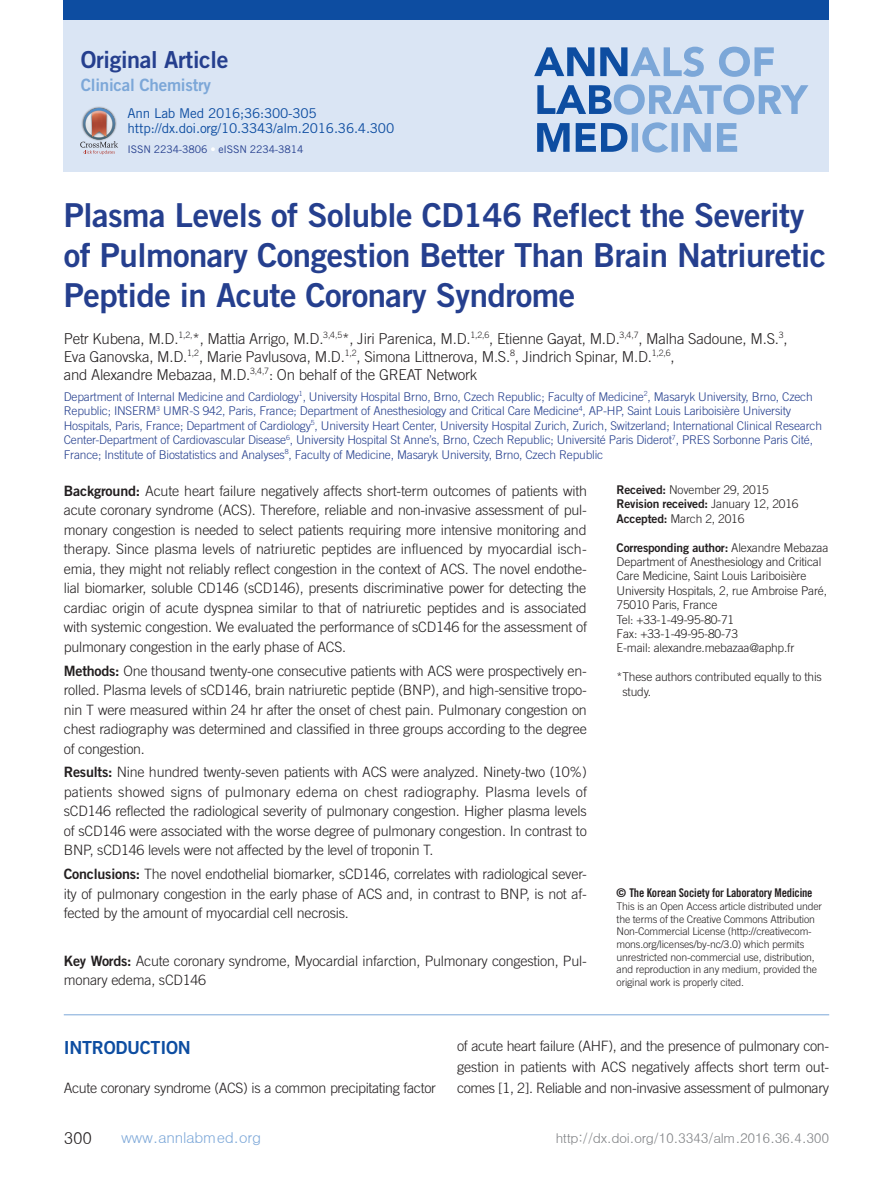
<style>
.page{position:relative;width:893px;height:1191px;background:#fff}
.page>*{position:absolute;margin:0;border:0;box-sizing:border-box;transform-origin:0 0}
.제목{font:33px/39.6px "Trade Gothic LT Std Bd 2";letter-spacing:-.015em;color:#253f8e}
.논문분류{font:23.4px "Trade Gothic LT Std Bd 2";letter-spacing:-.015em;color:#253f8e}
.본문대제목{font:18px "Trade Gothic LT Std Bd 2";letter-spacing:-.015em;color:#0d4da1}
.논문소분류{font:16.95px "Trade Gothic LT Std Bd 2";letter-spacing:-.015em;color:#7ca7d8}
.URL{font:16.5px "Dotum";color:#231f20}
.저자{font:300 15px/18px "Trade Gothic LT Std";letter-spacing:-.015em;color:#231f20}
.URL-2{font:15px "Dotum";letter-spacing:-.02em;color:#7ca7d8}
.초록{font:300 14.25px/19.5px "Trade Gothic LT Std";letter-spacing:-.015em;color:#231f20;text-align:justify}
.본문_0{font:300 14.25px/21px "Trade Gothic LT Std";letter-spacing:-.025em;color:#231f20;text-align:justify}
.t1{font:13.5px "Dotum";letter-spacing:-.03em;color:#808285}
.DOI_단락{font:13.5px "Trade Gothic LT Std";letter-spacing:-.015em;color:#0d4da1}
.서지단락{font:13.5px "Trade Gothic LT Std";letter-spacing:-.015em;color:#0d4da1}
.소속{font:300 12px/14.4px "Trade Gothic LT Std";letter-spacing:-.015em;color:#253f8e}
.교신저자{font:300 12px/14.4px "Trade Gothic LT Std";letter-spacing:-.015em;color:#231f20}
.교신저자-2{font:12px "Trade Gothic LT Std Bd 2";letter-spacing:-.015em;color:#231f20}
.t2{font:12px "Trade Gothic LT Std Bd Cn 20";letter-spacing:-.015em;color:#231f20}
.t3{font:300 10.5px/12.6px "Trade Gothic LT Std";letter-spacing:-.015em;color:#231f20}
.ISSN{font:10.5px "Trade Gothic LT Std";letter-spacing:-.015em;color:#253f8e}
.s1{color:#fff}
.s2{font-family:"Trade Gothic LT Std Bd 2";font-weight:400}
.s3{font-family:"Trade Gothic LT Std";font-weight:300}
.s4{font-family:"Trade Gothic LT Std Bd 2"}
</style>
<div class="page">
<div style="left:64px;top:0;width:765px;height:172px;background:#dae5f4"></div>
<div style="left:64px;top:0;width:765px;height:19px;background:#0d4da1"></div>
<svg style="left:537px;top:122px;width:200px;height:30px"></svg>
<svg style="left:537px;top:84px;width:271px;height:31px"></svg>
<svg style="left:534px;top:47px;width:240px;height:30px"></svg>
<hr style="left:64px;top:1014px;width:765px;height:1px;background:#7ca7d8">
<img style="left:93px;top:106px;width:12px;height:2px">
<svg style="left:80px;top:108px;width:38px;height:46px"></svg>
<p class="논문분류" style="left:81px;top:45px;width:149px">Original Article</p>
<p class="논문소분류" style="left:81px;top:75px;width:132px">Clinical Chemistry</p>
<p class="서지단락" style="left:128px;top:105px;width:191px">Ann Lab Med 2016;36:300-305</p>
<p class="DOI_단락" style="left:128px;top:120px;width:268px">http://dx.doi.org/10.3343/alm.2016.36.4.300</p>
<p class="ISSN" style="left:128px;top:143px;width:177px">ISSN 2234-3806 <span class="s1">•</span> eISSN 2234-3814</p>
<p class="제목" style="left:64px;top:195px;width:764px">Plasma Levels of Soluble CD146 Reflect the Severity of Pulmonary Congestion Better Than Brain Natriuretic<br>Peptide in Acute Coronary Syndrome</p>
<p class="저자" style="left:64px;top:329px;width:725px">Petr Kubena, M.D.<sup>1,2,</sup>*, Mattia Arrigo, M.D.<sup>3,4,5</sup>*, Jiri Parenica, M.D.<sup>1,2,6</sup>, Etienne Gayat, M.D.<sup>3,4,7</sup>, Malha Sadoune, M.S.<sup>3</sup>,<br>Eva Ganovska, M.D.<sup>1,2</sup>, Marie Pavlusova, M.D.<sup>1,2</sup>, Simona Littnerova, M.S.<sup>8</sup>, Jindrich Spinar, M.D.<sup>1,2,6</sup>,<br>and Alexandre Mebazaa, M.D.<sup>3,4,7</sup>: On behalf of the GREAT Network</p>
<p class="소속" style="left:64px;top:389px;width:760px">Department of Internal Medicine and Cardiology<sup>1</sup>, University Hospital Brno, Brno, Czech Republic; Faculty of Medicine<sup>2</sup>, Masaryk University, Brno, Czech Republic; INSERM<sup>3</sup> UMR-S 942, Paris, France; Department of Anesthesiology and Critical Care Medicine<sup>4</sup>, AP-HP, Saint Louis Lariboisière University Hospitals, Paris, France; Department of Cardiology<sup>5</sup>, University Heart Center, University Hospital Zurich, Zurich, Switzerland; International Clinical Research Center-Department of Cardiovascular Disease<sup>6</sup>, University Hospital St Anne’s, Brno, Czech Republic; Université Paris Diderot<sup>7</sup>, PRES Sorbonne Paris Cité, France; Institute of Biostatistics and Analyses<sup>8</sup>, Faculty of Medicine, Masaryk University, Brno, Czech Republic</p>
<p class="초록" style="left:64px;top:481px;width:525px"><span class="s2">Background:</span> Acute heart failure negatively affects short-term outcomes of patients with acute coronary syndrome (ACS). Therefore, reliable and non-invasive assessment of pul&shy;monary congestion is needed to select patients requiring more intensive monitoring and therapy. Since plasma levels of natriuretic peptides are influenced by myocardial isch&shy;emia, they might not reliably reflect congestion in the context of ACS. The novel endothe&shy;lial biomarker, soluble CD146 (sCD146), presents discriminative power for detecting the cardiac origin of acute dyspnea similar to that of natriuretic peptides and is associated with systemic congestion. We evaluated the performance of sCD146 for the assessment of pulmonary congestion in the early phase of ACS.</p>
<p class="초록" style="left:64px;top:660px;width:525px"><span class="s2">Methods:</span> One thousand twenty-one consecutive patients with ACS were prospectively en&shy;rolled. Plasma levels of sCD146, brain natriuretic peptide (BNP), and high-sensitive tropo&shy;nin T were measured within 24 hr after the onset of chest pain. Pulmonary congestion on chest radiography was determined and classified in three groups according to the degree of congestion.</p>
<p class="초록" style="left:64px;top:762px;width:525px"><span class="s2">Results:</span> Nine hundred twenty-seven patients with ACS were analyzed. Ninety-two (10%) patients showed signs of pulmonary edema on chest radiography. Plasma levels of sCD146 reflected the radiological severity of pulmonary congestion. Higher plasma levels of sCD146 were associated with the worse degree of pulmonary congestion. In contrast to BNP, sCD146 levels were not affected by the level of troponin T.</p>
<p class="초록" style="left:64px;top:864px;width:524px"><span class="s2">Conclusions:</span> The novel endothelial biomarker, sCD146, correlates with radiological sever&shy;ity of pulmonary congestion in the early phase of ACS and, in contrast to BNP, is not af&shy;fected by the amount of myocardial cell necrosis.</p>
<p class="초록" style="left:64px;top:950px;width:524px"><span class="s2">Key Words:</span> Acute coronary syndrome, Myocardial infarction, Pulmonary congestion, Pul&shy;monary edema, sCD146</p>
<p class="교신저자" style="left:617px;top:482px;width:154px"><span class="s2">Received:</span> November 29, 2015</p>
<p class="교신저자-2" style="left:617px;top:496px;width:183px">Revision received: <span class="s3">January 12, 2016</span></p>
<p class="교신저자" style="left:617px;top:511px;width:129px"><span class="s2">Accepted:</span> March 2, 2016</p>
<p class="교신저자-2" style="left:617px;top:540px;width:213px">Corresponding author: <span class="s3">Alexandre Mebazaa</span></p>
<p class="교신저자" style="left:617px;top:554px;width:212px">Department of Anesthesiology and Critical Care Medicine, Saint Louis Lariboisière University Hospitals, 2, rue Ambroise Paré, 75010 Paris, France</p>
<p class="교신저자" style="left:617px;top:612px;width:119px">Tel: +33-1-49-95-80-71</p>
<p class="교신저자" style="left:617px;top:626px;width:123px">Fax: +33-1-49-95-80-73</p>
<p class="교신저자" style="left:617px;top:640px;width:179px">E-mail: alexandre.mebazaa@aphp.fr</p>
<p class="교신저자" style="left:622px;top:669px;width:201px;text-indent:-6px">*These authors contributed equally to this study.</p>
<p class="t2" style="left:617px;top:885px;width:198px"><span class="s4">©</span> The Korean Society for Laboratory Medicine</p>
<p class="t3" style="left:617px;top:900px;width:207px">This is an Open Access article distributed under the terms of the Creative Commons Attribution Non-Commercial License (http://creativecom&shy;mons.org/licenses/by-nc/3.0) which permits</p>
<p class="t3" style="left:617px;top:950px;width:202px">unrestricted non-commercial use, distribution, and reproduction in any medium, provided the original work is properly cited.</p>
<p class="본문대제목" style="left:64px;top:1036px;width:129px">INTRODUCTION</p>
<p class="본문_0" style="left:64px;top:1077px;width:374px">Acute coronary syndrome (ACS) is a common precipitating factor</p>
<p class="본문_0" style="left:457px;top:1035px;width:374px">of acute heart failure (AHF), and the presence of pulmonary con&shy;gestion in patients with ACS negatively affects short term out&shy;comes [1, 2]. Reliable and non-invasive assessment of pulmonary</p>
<p class="URL" style="left:64px;top:1129px;width:30px">300</p>
<p class="URL-2" style="left:121px;top:1130px;width:142px">www.annlabmed.org</p>
<p class="t1" style="left:556px;top:1131px;width:275px">http://dx.doi.org/10.3343/alm.2016.36.4.300</p>
</div>
